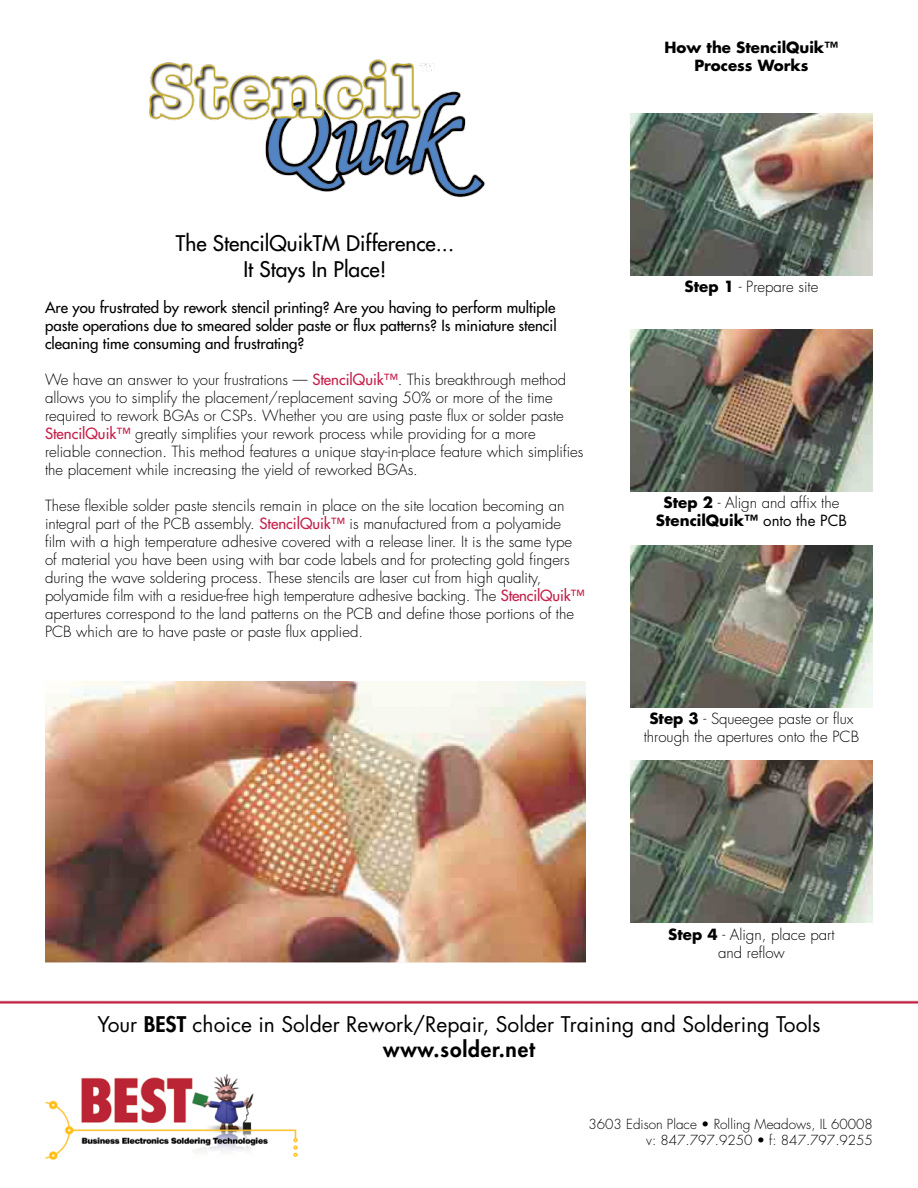
<style>
.page{position:relative;width:918px;height:1188px;background:#fff}
.page>*{position:absolute;margin:0;border:0;box-sizing:border-box;transform-origin:0 0}
.t1{font:21px/25.2px "Futura Std";color:#000;text-align:center}
.t2{font:500 21px/25.2px "Futura Std";color:#000;text-align:center}
.t3{font:300 15px/18px "Futura Std";color:#000;text-align:center}
.t4{font:500 15px/18px "Futura Std";color:#000;text-align:justify}
.t5{font:700 15px/18px "Futura Std";color:#000;text-align:center}
.t6{font:300 13.5px/16.2px "Futura Std";color:#000;text-align:right}
.s1{font-weight:500;color:#c61f49}
.s2{font-weight:700}
.s3{font-weight:300}
.s4{font-weight:400}
.s5{font-weight:800}
</style>
<div class="page">
<img style="left:0;top:275px;width:918px;height:885px">
<img style="left:630px;top:761px;width:243px;height:162px">
<img style="left:630px;top:545px;width:243px;height:162px">
<img style="left:630px;top:329px;width:243px;height:162px">
<img style="left:630px;top:113px;width:243px;height:162px">
<img style="left:149px;top:59px;width:336px;height:139px">
<img style="left:45px;top:681px;width:540px;height:282px">
<p class="t5" style="left:665px;top:38px;width:175px">How the StencilQuik™<br>Process Works</p>
<h1 class="t2" style="left:176px;top:231px;width:280px">The StencilQuikTM Difference...<br>It Stays In Place!</h1>
<p class="t4" style="left:45px;top:298px;width:513px">Are you frustrated by rework stencil printing? Are you having to perform multiple paste operations due to smeared solder paste or flux patterns? Is miniature stencil cleaning time consuming and frustrating?</p>
<p class="t3" style="left:45px;top:371px;width:540px;text-align:left">We have an answer to your frustrations –– <span class="s1">StencilQuik™</span>. This breakthrough method allows you to simplify the placement/replacement saving 50% or more of the time required to rework BGAs or CSPs. Whether you are using paste flux or solder paste <span class="s1">StencilQuik™</span> greatly simplifies your rework process while providing for a more reliable connection. This method features a unique stay-in-place feature which simplifies the placement while increasing the yield of reworked BGAs.</p>
<p class="t3" style="left:45px;top:497px;width:541px;text-align:left">These flexible solder paste stencils remain in place on the site location becoming an integral part of the PCB assembly. <span class="s1">StencilQuik™</span> is manufactured from a polyamide film with a high temperature adhesive covered with a release liner. It is the same type of material you have been using with bar code labels and for protecting gold fingers during the wave soldering process. These stencils are laser cut from high quality, polyamide film with a residue-free high temperature adhesive backing. The <span class="s1">StencilQuik™ </span>apertures correspond to the land patterns on the PCB and define those portions of the PCB which are to have paste or paste flux applied.</p>
<p class="t3" style="left:685px;top:278px;width:135px"><span class="s2">Step 1</span> - Prepare site</p>
<p class="t5" style="left:656px;top:493px;width:193px">Step 2 <span class="s3">- Align and affix the<br></span>StencilQuik™ <span class="s4">onto the PCB</span></p>
<p class="t3" style="left:644px;top:710px;width:217px"><span class="s2">Step 3</span> - Squeegee paste or flux through the apertures onto the PCB</p>
<p class="t3" style="left:668px;top:926px;width:168px"><span class="s2">Step 4</span> - Align, place part and reflow</p>
<h1 class="t1" style="left:97px;top:1012px;width:725px">Your <span class="s5">BEST</span> choice in Solder Rework/Repair, Solder Training and Soldering Tools <span class="s5">www.solder.net</span></h1>
<p class="t6" style="left:589px;top:1116px;width:286px">3603 Edison Place • Rolling Meadows, IL 60008 v: 847.797.9250 • f: 847.797.9255</p>
</div>
